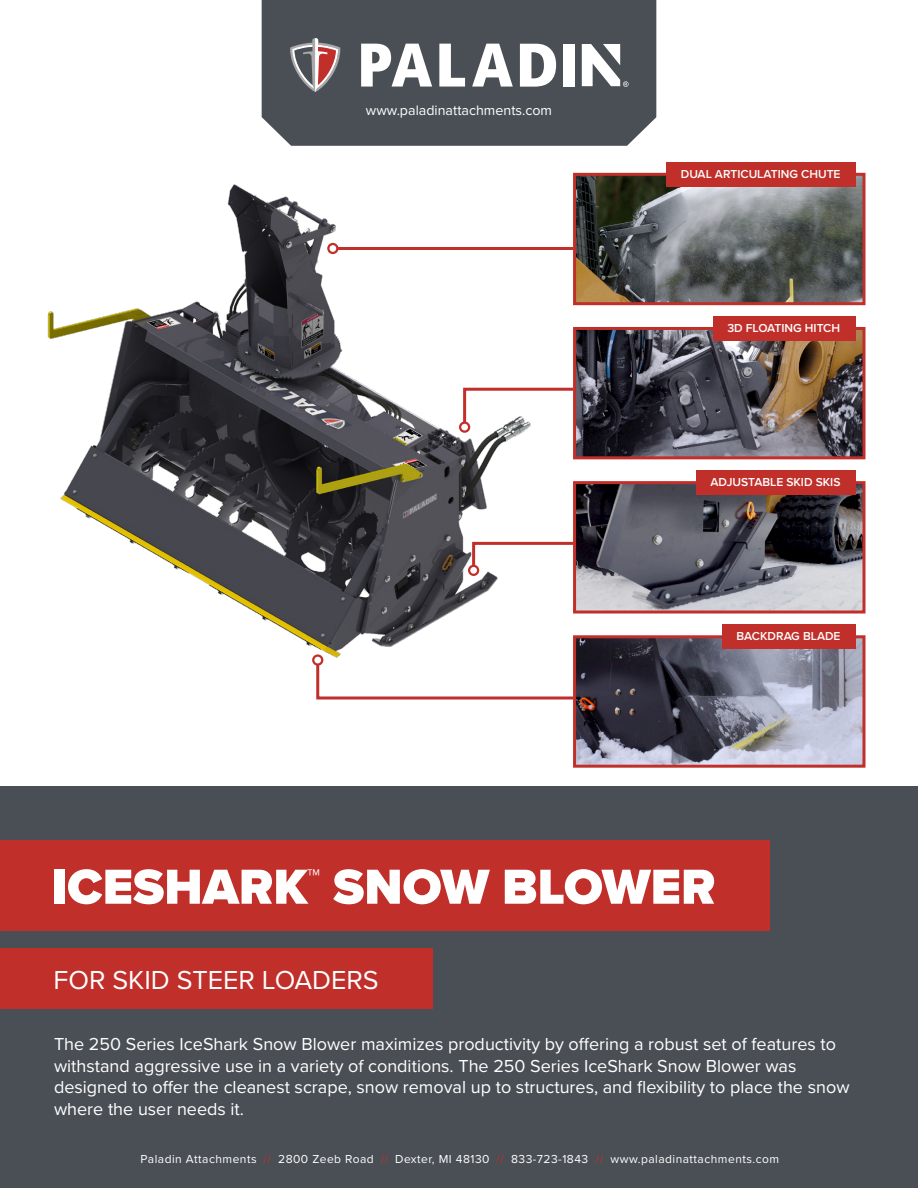
<style>
.page{position:relative;width:918px;height:1188px;background:#fff}
.page>*{position:absolute;margin:0;border:0;box-sizing:border-box;transform-origin:0 0}
.t1{font:900 51px "Proxima Nova";color:#fff}
.t2{font:27px "Proxima Nova";color:#fff}
.t3{font:18px/21.6px "Proxima Nova";color:#fff}
.t4{font:14.25px "Proxima Nova";color:#fff}
.t5{font:12px "Proxima Nova";letter-spacing:.04em;color:#fff}
.t6{font:600 12px "Proxima Nova";color:#fff}
.s1{color:#c12f2a}
</style>
<div class="page">
<div style="left:0;top:786px;width:918px;height:402px;background:#4a4f55"></div>
<div style="left:0;top:840px;width:770px;height:91px;background:#c12f2a"></div>
<div style="left:0;top:948px;width:433px;height:61px;background:#c12f2a"></div>
<img style="left:47px;top:184px;width:484px;height:479px">
<div style="left:262px;top:0;width:394px;height:146px;background:#4a4f55"></div>
<svg style="left:290px;top:38px;width:50px;height:54px;background:#8a7678"></svg>
<svg style="left:361px;top:44px;width:71px;height:43px"></svg>
<svg style="left:439px;top:44px;width:26px;height:43px"></svg>
<svg style="left:472px;top:44px;width:41px;height:43px"></svg>
<svg style="left:520px;top:44px;width:36px;height:43px"></svg>
<div style="left:563px;top:44px;width:12px;height:43px;background:#fff"></div>
<svg style="left:582px;top:44px;width:47px;height:43px"></svg>
<img style="left:577px;top:177px;width:285px;height:124px">
<div style="left:573px;top:173px;width:293px;height:132px;border:3px solid #c12f2a"></div>
<div style="left:666px;top:162px;width:189px;height:25px;background:#c12f2a"></div>
<img style="left:577px;top:331px;width:285px;height:124px">
<div style="left:573px;top:327px;width:293px;height:132px;border:3px solid #c12f2a"></div>
<div style="left:713px;top:316px;width:142px;height:25px;background:#c12f2a"></div>
<img style="left:577px;top:485px;width:285px;height:125px">
<div style="left:573px;top:481px;width:293px;height:133px;border:3px solid #c12f2a"></div>
<div style="left:696px;top:470px;width:159px;height:25px;background:#c12f2a"></div>
<img style="left:577px;top:639px;width:285px;height:125px">
<div style="left:573px;top:635px;width:293px;height:133px;border:3px solid #c12f2a"></div>
<div style="left:722px;top:624px;width:133px;height:25px;background:#c12f2a"></div>
<svg style="left:315px;top:662px;width:261px;height:39px"></svg>
<div style="left:312px;top:654px;width:11px;height:12px;border:2px solid #c12f2a;border-radius:50%"></div>
<svg style="left:471px;top:540px;width:105px;height:29px"></svg>
<div style="left:468px;top:565px;width:11px;height:11px;border:2px solid #c12f2a;border-radius:50%"></div>
<svg style="left:462px;top:386px;width:114px;height:40px"></svg>
<div style="left:459px;top:422px;width:11px;height:11px;border:2px solid #c12f2a;border-radius:50%"></div>
<hr style="left:337px;top:247px;width:236px;height:3px;background:#c12f2a">
<div style="left:327px;top:243px;width:11px;height:11px;border:2px solid #c12f2a;border-radius:50%"></div>
<p class="t4" style="left:366px;top:100px;width:188px">www.paladinattachments.com</p>
<p class="t6" style="left:681px;top:165px;width:161px">DUAL ARTICULATING CHUTE</p>
<p class="t6" style="left:727px;top:319px;width:114px">3D FLOATING HITCH</p>
<p class="t6" style="left:710px;top:473px;width:132px">ADJUSTABLE SKID SKIS</p>
<p class="t6" style="left:737px;top:628px;width:105px">BACKDRAG BLADE</p>
<p class="t1" style="left:51px;top:849px;width:666px">ICESHARK<sup>™</sup> SNOW BLOWER</p>
<p class="t2" style="left:54px;top:960px;width:327px">FOR SKID STEER LOADERS</p>
<p class="t3" style="left:54px;top:1033px;width:797px">The 250 Series IceShark Snow Blower maximizes productivity by offering a robust set of features to withstand aggressive use in a variety of conditions. The 250 Series IceShark Snow Blower was designed to offer the cleanest scrape, snow removal up to structures, and flexibility to place the snow where the user needs it.</p>
<p class="t5" style="left:141px;top:1150px;width:640px">Paladin Attachments <span class="s1">//</span> 2800 Zeeb Road <span class="s1">//</span> Dexter, MI 48130 <span class="s1">//</span> 833-723-1843 <span class="s1">//</span> www.paladinattachments.com</p>
</div>
